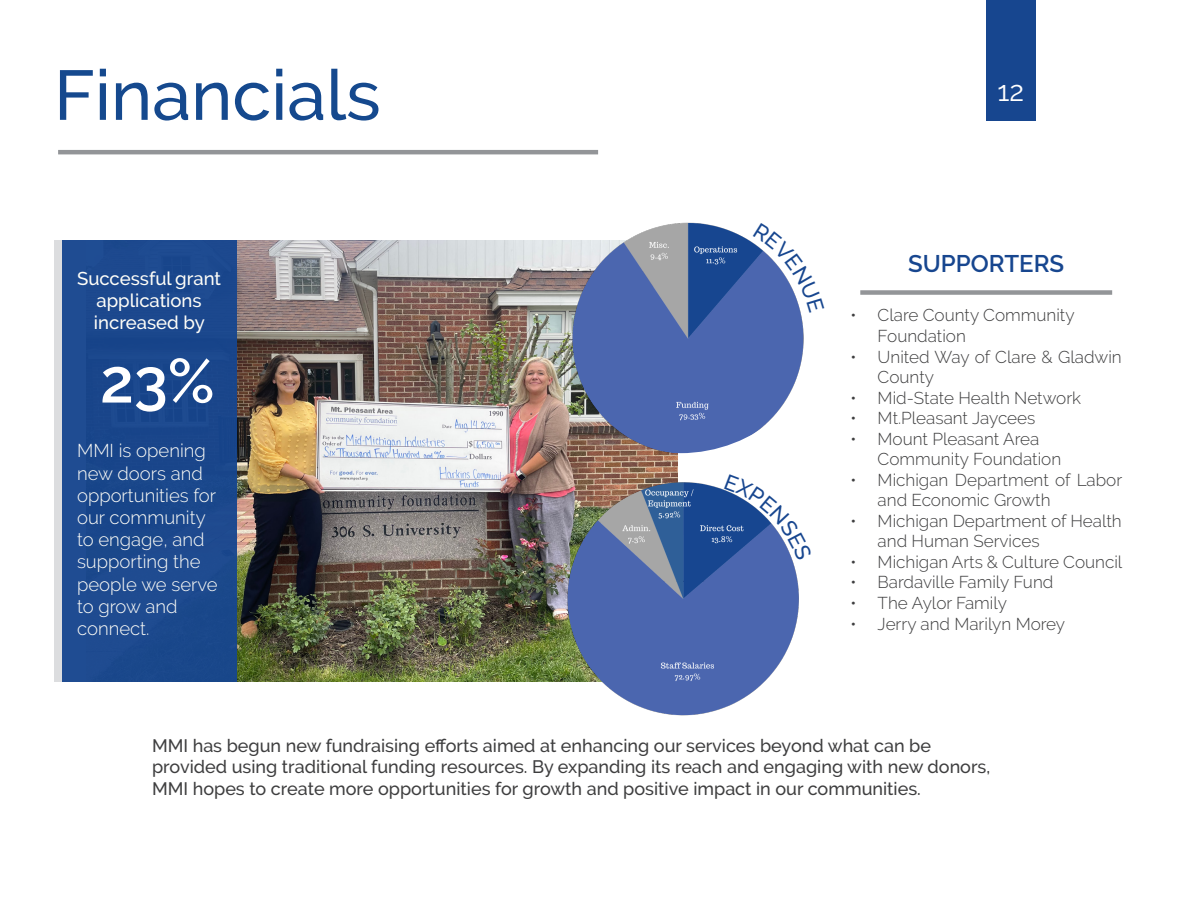
<style>
.page{position:relative;width:1188px;height:918px;background:#fff}
.page>*{position:absolute;margin:0;border:0;box-sizing:border-box;transform-origin:0 0}
.Text_Right{font:500 70.05px "Raleway";color:#15498e}
.Text_Left_Justify{font:600 61.8px "Raleway";color:#fff}
.t1{font:28.05px "Raleway";color:#fff}
.Text_Left_Justify-2{font:600 24px "Raleway";color:#17468f}
.Text_Left_Justify-3{font:300 18.45px/22.2px "Raleway";color:#fffef8}
.Text_Left_Justify-4{font:500 18.45px/22.2px "Raleway";color:#fffef8;text-align:center}
.Text_Left_Justify-5{font:500 18px/21.6px "Raleway";color:#3e3e3f}
.t2{font:300 17.1px/20.5px "Raleway";color:#3e3e3f}
</style>
<div class="page">
<img style="left:236px;top:240px;width:442px;height:441px">
<div style="left:986px;top:0;width:49px;height:121px;background:#17468f"></div>
<hr style="left:58px;top:150px;width:540px;height:4px;background:#939598">
<div style="left:62px;top:240px;width:174px;height:441px;background:#17468f"></div>
<div style="left:860px;top:290px;width:252px;height:5px;background:#939598"></div>
<img style="left:548px;top:222px;width:256px;height:231px">
<img style="left:545px;top:477px;width:254px;height:239px">
<svg style="left:724px;top:477px;width:75px;height:84px"></svg>
<svg style="left:753px;top:223px;width:51px;height:90px"></svg>
<p class="Text_Right" style="left:54px;top:55px;width:328px">Financials</p>
<p class="Text_Left_Justify-4" style="left:77px;top:267px;width:146px">Successful grant applications increased by</p>
<p class="Text_Left_Justify" style="left:100px;top:345px;width:116px">23%</p>
<p class="Text_Left_Justify-3" style="left:77px;top:440px;width:142px">MMI is opening new doors and opportunities for our community to engage, and supporting the people we serve to grow and connect.</p>
<h3 class="t1" style="left:998px;top:74px;width:28px">12</h3>
<p class="Text_Left_Justify-2" style="left:908px;top:250px;width:158px">SUPPORTERS</p>
<p class="t2" style="left:878px;top:305px;width:199px;text-indent:-27px">• Clare County Community<br>Foundation</p>
<p class="t2" style="left:878px;top:346px;width:246px;text-indent:-27px">• United Way of Clare &amp; Gladwin<br>County</p>
<p class="t2" style="left:851px;top:387px;width:232px">• Mid-State Health Network</p>
<p class="t2" style="left:851px;top:408px;width:186px">• Mt.Pleasant Jaycees</p>
<p class="t2" style="left:878px;top:428px;width:185px;text-indent:-27px">• Mount Pleasant Area<br>Community Foundation</p>
<p class="t2" style="left:878px;top:469px;width:246px;text-indent:-27px">• Michigan Department of Labor and Economic Growth</p>
<p class="t2" style="left:878px;top:510px;width:246px;text-indent:-27px">• Michigan Department of Health and Human Services</p>
<p class="t2" style="left:851px;top:552px;width:273px">• Michigan Arts &amp; Culture Council</p>
<p class="t2" style="left:851px;top:572px;width:204px">• Bardaville Family Fund</p>
<p class="t2" style="left:851px;top:593px;width:158px">• The Aylor Family</p>
<p class="t2" style="left:851px;top:613px;width:216px">• Jerry and Marilyn Morey</p>
<p class="Text_Left_Justify-5" style="left:152px;top:735px;width:840px">MMI has begun new fundraising efforts aimed at enhancing our services beyond what can be provided using traditional funding resources. By expanding its reach and engaging with new donors,<br>MMI hopes to create more opportunities for growth and positive impact in our communities.</p>
</div>
